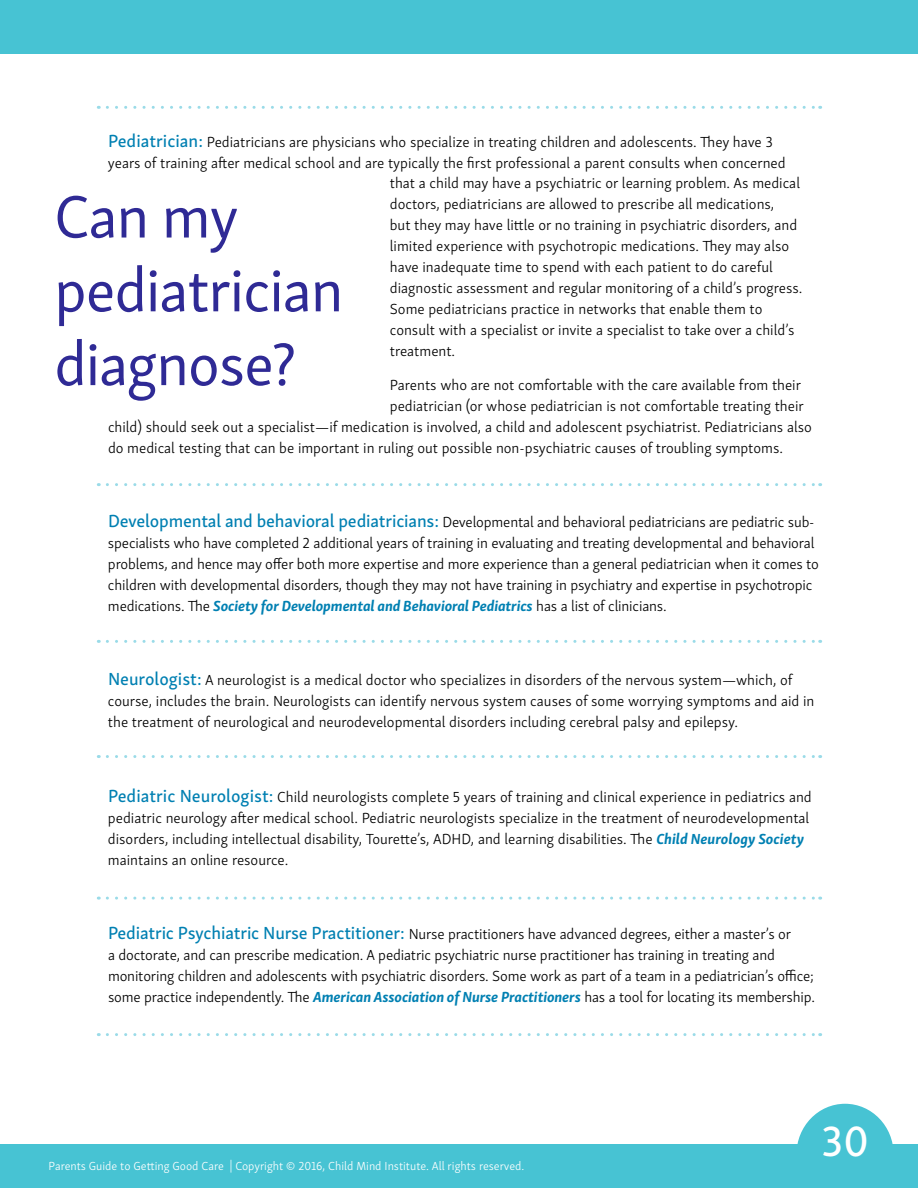
<style>
.page{position:relative;width:918px;height:1188px;background:#fff}
.page>*{position:absolute;margin:0;border:0;box-sizing:border-box;transform-origin:0 0}
.t1{font:61.5px/73.8px "Skolar Sans Latn";letter-spacing:-.02em;color:#2f2a95}
.t2{font:43.5px "Skolar Sans Latn Me";color:#fff}
.t3{font:300 15px/21px "Skolar Sans Latn";color:#000}
.t4{font:300 12px "Skolar Sans Latn";color:#fff}
.s1{font-family:"Skolar Sans Latn Me";font-weight:400;font-size:18px;color:#0080b2}
.s2{font-weight:700;font-style:italic;color:#0080b2}
</style>
<div class="page">
<div style="left:0;top:0;width:918px;height:54px;background:#47c3d3"></div>
<div style="left:0;top:1145px;width:918px;height:43px;background:#47c3d3"></div>
<svg style="left:796px;top:1104px;width:98px;height:41px"></svg>
<svg style="left:107px;top:106px;width:714px;height:3px"></svg>
<svg style="left:107px;top:483px;width:714px;height:3px"></svg>
<svg style="left:107px;top:640px;width:714px;height:3px"></svg>
<svg style="left:107px;top:755px;width:714px;height:3px"></svg>
<svg style="left:107px;top:897px;width:714px;height:3px"></svg>
<svg style="left:107px;top:1033px;width:714px;height:3px"></svg>
<p class="t3" style="left:108px;top:131px;width:679px"><span class="s1">Pediatrician:</span> Pediatricians are physicians who specialize in treating children and adolescents. They have 3 years of training after medical school and are typically the first professional a parent consults when concerned</p>
<h1 class="t1" style="left:54px;top:175px;width:291px">Can my pediatrician diagnose?</h1>
<p class="t3" style="left:390px;top:171px;width:414px">that a child may have a psychiatric or learning problem. As medical doctors, pediatricians are allowed to prescribe all medications,<br>but they may have little or no training in psychiatric disorders, and limited experience with psychotropic medications. They may also have inadequate time to spend with each patient to do careful diagnostic assessment and regular monitoring of a child’s progress.<br>Some pediatricians practice in networks that enable them to consult with a specialist or invite a specialist to take over a child’s treatment.</p>
<p class="t3" style="left:390px;top:374px;width:413px">Parents who are not comfortable with the care available from their</p>
<p class="t3" style="left:390px;top:395px;width:415px">pediatrician (or whose pediatrician is not comfortable treating their</p>
<p class="t3" style="left:108px;top:415px;width:705px">child) should seek out a specialist—if medication is involved, a child and adolescent psychiatrist. Pediatricians also</p>
<p class="t3" style="left:108px;top:436px;width:677px">do medical testing that can be important in ruling out possible non-psychiatric causes of troubling symptoms.</p>
<p class="t3" style="left:108px;top:510px;width:713px"><span class="s1">Developmental and behavioral pediatricians:</span> Developmental and behavioral pediatricians are pediatric sub&shy;specialists who have completed 2 additional years of training in evaluating and treating developmental and behavioral problems, and hence may offer both more expertise and more experience than a general pediatrician when it comes to children with developmental disorders, though they may not have training in psychiatry and expertise in psychotropic medications. The <span class="s2">Society for Developmental and Behavioral Pediatrics</span> has a list of clinicians.</p>
<p class="t3" style="left:108px;top:669px;width:708px"><span class="s1">Neurologist:</span> A neurologist is a medical doctor who specializes in disorders of the nervous system—which, of course, includes the brain. Neurologists can identify nervous system causes of some worrying symptoms and aid in the treatment of neurological and neurodevelopmental disorders including cerebral palsy and epilepsy.</p>
<p class="t3" style="left:108px;top:785px;width:705px"><span class="s1">Pediatric Neurologist:</span> Child neurologists complete 5 years of training and clinical experience in pediatrics and pediatric neurology after medical school. Pediatric neurologists specialize in the treatment of neurodevelopmental disorders, including intellectual disability, Tourette’s, ADHD, and learning disabilities. The <span class="s2">Child Neurology Society </span>maintains an online resource.</p>
<p class="t3" style="left:108px;top:922px;width:709px"><span class="s1">Pediatric Psychiatric Nurse Practitioner:</span> Nurse practitioners have advanced degrees, either a master’s or<br>a doctorate, and can prescribe medication. A pediatric psychiatric nurse practitioner has training in treating and monitoring children and adolescents with psychiatric disorders. Some work as part of a team in a pediatrician’s office; some practice independently. The <span class="s2">American Association of Nurse Practitioners</span> has a tool for locating its membership.</p>
<p class="t4" style="left:49px;top:1157px;width:477px">Parents Guide to Getting Good Care | Copyright © 2016, Child Mind Institute. All rights reserved.</p>
<h2 class="t2" style="left:821px;top:1107px;width:49px">30</h2>
</div>
